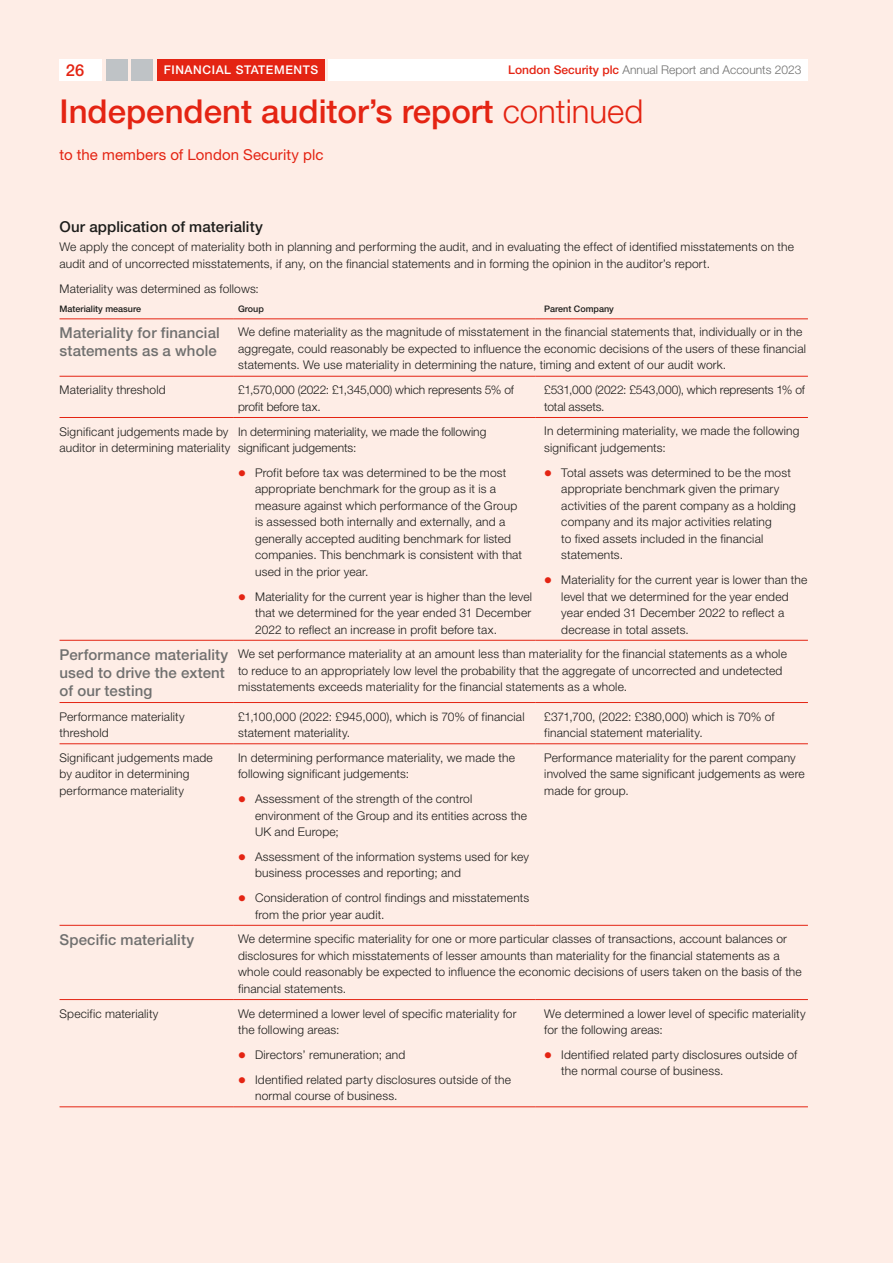
<style>
.page{position:relative;width:893px;height:1263px;background:#feede6}
.page>*{position:absolute;margin:0;border:0;box-sizing:border-box;transform-origin:0 0}
.t1{font:500 33px "Helvetica Neue LT Pro";color:#e42413}
.t2{font:500 16.5px "Helvetica Neue LT Pro";color:#e42413}
.t3{font:500 15px/18px "Helvetica Neue LT Pro";letter-spacing:.01em;color:#70706f}
.t4{font:15px "Helvetica Neue LT Pro";letter-spacing:.005em;color:#e42413}
.t5{font:500 15px "Helvetica Neue LT Pro";letter-spacing:.01em;color:#1d1d1b}
.t6{font:300 12px/16.5px "Helvetica Neue LT Pro";letter-spacing:.015em;color:#1d1d1b}
.t7{font:300 12px/16.5px "Helvetica Neue LT Pro";letter-spacing:-.005em;color:#1d1d1b}
.t8{font:300 12px "Helvetica Neue LT Pro";color:#70706f}
.t9{font:500 12px "Helvetica Neue LT Pro";letter-spacing:.05em;color:#fff}
.t10{font:500 9px "Helvetica Neue LT Pro";color:#1d1d1b}
.s1{font-weight:500;color:#e42413}
.s2{font-weight:300}
.s3{color:#e42413}
</style>
<div class="page">
<div style="left:157px;top:60px;width:168px;height:21px;background:#e42413"></div>
<div style="left:106px;top:60px;width:22px;height:21px;background:#bfc3c6"></div>
<div style="left:132px;top:60px;width:21px;height:21px;background:#bfc3c6"></div>
<div style="left:329px;top:60px;width:479px;height:21px;background:#fff"></div>
<div style="left:60px;top:60px;width:42px;height:21px;background:#fff"></div>
<hr style="left:60px;top:376px;width:174px;height:1px;background:#e42413">
<hr style="left:60px;top:417px;width:174px;height:1px;background:#e42413">
<hr style="left:234px;top:417px;width:302px;height:1px;background:#e42413">
<hr style="left:536px;top:417px;width:272px;height:1px;background:#e42413">
<hr style="left:60px;top:640px;width:174px;height:1px;background:#e42413">
<hr style="left:60px;top:925px;width:174px;height:1px;background:#e42413">
<hr style="left:60px;top:999px;width:174px;height:1px;background:#e42413">
<hr style="left:60px;top:1106px;width:174px;height:1px;background:#e42413">
<hr style="left:60px;top:318px;width:174px;height:1px;background:#e42413">
<hr style="left:234px;top:318px;width:302px;height:1px;background:#e42413">
<hr style="left:536px;top:318px;width:272px;height:1px;background:#e42413">
<hr style="left:234px;top:376px;width:302px;height:1px;background:#e42413">
<hr style="left:536px;top:376px;width:272px;height:1px;background:#e42413">
<hr style="left:234px;top:640px;width:302px;height:1px;background:#e42413">
<hr style="left:536px;top:640px;width:272px;height:1px;background:#e42413">
<hr style="left:234px;top:1106px;width:302px;height:1px;background:#e42413">
<hr style="left:536px;top:1106px;width:272px;height:1px;background:#e42413">
<hr style="left:234px;top:925px;width:302px;height:1px;background:#e42413">
<hr style="left:536px;top:925px;width:272px;height:1px;background:#e42413">
<hr style="left:234px;top:999px;width:302px;height:1px;background:#e42413">
<hr style="left:536px;top:999px;width:272px;height:1px;background:#e42413">
<hr style="left:60px;top:702px;width:174px;height:1px;background:#e42413">
<hr style="left:234px;top:702px;width:302px;height:1px;background:#e42413">
<hr style="left:536px;top:702px;width:272px;height:1px;background:#e42413">
<hr style="left:60px;top:743px;width:174px;height:1px;background:#e42413">
<hr style="left:234px;top:743px;width:302px;height:1px;background:#e42413">
<hr style="left:536px;top:743px;width:272px;height:1px;background:#e42413">
<h2 class="t2" style="left:66px;top:60px;width:20px">26</h2>
<p class="t9" style="left:164px;top:63px;width:156px">FINANCIAL STATEMENTS</p>
<p class="t8" style="left:508px;top:63px;width:295px"><span class="s1">London Security plc</span> Annual Report and Accounts 2023</p>
<h1 class="t1" style="left:60px;top:92px;width:585px">Independent auditor’s report <span class="s2">continued</span></h1>
<p class="t4" style="left:60px;top:145px;width:266px">to the members of London Security plc</p>
<p class="t5" style="left:60px;top:217px;width:205px">Our application of materiality</p>
<p class="t6" style="left:60px;top:239px;width:736px">We apply the concept of materiality both in planning and performing the audit, and in evaluating the effect of identified misstatements on the audit and of uncorrected misstatements, if any, on the financial statements and in forming the opinion in the auditor’s report.</p>
<p class="t6" style="left:60px;top:280px;width:201px">Materiality was determined as follows:</p>
<p class="t10" style="left:60px;top:303px;width:83px">Materiality measure</p>
<p class="t10" style="left:238px;top:303px;width:27px">Group</p>
<p class="t10" style="left:544px;top:303px;width:71px">Parent Company</p>
<p class="t3" style="left:60px;top:323px;width:162px">Materiality for financial statements as a whole</p>
<p class="t6" style="left:238px;top:324px;width:569px">We define materiality as the magnitude of misstatement in the financial statements that, individually or in the aggregate, could reasonably be expected to influence the economic decisions of the users of these financial statements. We use materiality in determining the nature, timing and extent of our audit work.</p>
<p class="t6" style="left:60px;top:381px;width:108px">Materiality threshold</p>
<p class="t7" style="left:238px;top:381px;width:277px">£1,570,000 (2022: £1,345,000) which represents 5% of profit before tax.</p>
<p class="t7" style="left:544px;top:381px;width:262px">£531,000 (2022: £543,000), which represents 1% of total assets.</p>
<p class="t6" style="left:60px;top:423px;width:172px">Significant judgements made by auditor in determining materiality</p>
<p class="t6" style="left:238px;top:423px;width:250px">In determining materiality, we made the following significant judgements:</p>
<p class="t6" style="left:255px;top:464px;width:268px;text-indent:-17px"><span class="s3">●</span> Profit before tax was determined to be the most appropriate benchmark for the group as it is a measure against which performance of the Group is assessed both internally and externally, and a generally accepted auditing benchmark for listed companies. This benchmark is consistent with that used in the prior year.</p>
<p class="t6" style="left:255px;top:588px;width:278px;text-align:justify;text-indent:-17px"><span class="s3">●</span> Materiality for the current year is higher than the level that we determined for the year ended 31 December 2022 to reflect an increase in profit before tax.</p>
<p class="t6" style="left:544px;top:423px;width:257px">In determining materiality, we made the following significant judgements:</p>
<p class="t6" style="left:561px;top:464px;width:236px;text-indent:-17px"><span class="s3">●</span> Total assets was determined to be the most appropriate benchmark given the primary activities of the parent company as a holding company and its major activities relating<br>to fixed assets included in the financial statements.</p>
<p class="t6" style="left:561px;top:571px;width:248px;text-indent:-17px"><span class="s3">●</span> Materiality for the current year is lower than the level that we determined for the year ended year ended 31 December 2022 to reflect a decrease in total assets.</p>
<p class="t3" style="left:60px;top:645px;width:170px">Performance materiality used to drive the extent of our testing</p>
<p class="t6" style="left:238px;top:645px;width:550px">We set performance materiality at an amount less than materiality for the financial statements as a whole to reduce to an appropriately low level the probability that the aggregate of uncorrected and undetected misstatements exceeds materiality for the financial statements as a whole.</p>
<p class="t6" style="left:60px;top:708px;width:127px">Performance materiality threshold</p>
<p class="t6" style="left:238px;top:708px;width:288px">£1,100,000 (2022: £945,000), which is 70% of financial statement materiality.</p>
<p class="t6" style="left:544px;top:708px;width:232px">£371,700, (2022: £380,000) which is 70% of financial statement materiality.</p>
<p class="t6" style="left:60px;top:749px;width:155px">Significant judgements made by auditor in determining performance materiality</p>
<p class="t6" style="left:238px;top:749px;width:278px">In determining performance materiality, we made the following significant judgements:</p>
<p class="t6" style="left:255px;top:790px;width:274px;text-indent:-17px"><span class="s3">●</span> Assessment of the strength of the control environment of the Group and its entities across the<br>UK and Europe;</p>
<p class="t6" style="left:255px;top:848px;width:275px;text-indent:-17px"><span class="s3">●</span> Assessment of the information systems used for key business processes and reporting; and</p>
<p class="t6" style="left:255px;top:889px;width:276px;text-indent:-17px"><span class="s3">●</span> Consideration of control findings and misstatements from the prior year audit.</p>
<p class="t6" style="left:544px;top:749px;width:262px">Performance materiality for the parent company involved the same significant judgements as were made for group.</p>
<p class="t3" style="left:60px;top:930px;width:136px">Specific materiality</p>
<p class="t6" style="left:238px;top:930px;width:565px">We determine specific materiality for one or more particular classes of transactions, account balances or disclosures for which misstatements of lesser amounts than materiality for the financial statements as a whole could reasonably be expected to influence the economic decisions of users taken on the basis of the financial statements.</p>
<p class="t6" style="left:60px;top:1005px;width:100px">Specific materiality</p>
<p class="t6" style="left:238px;top:1005px;width:280px">We determined a lower level of specific materiality for the following areas:</p>
<p class="t6" style="left:238px;top:1046px;width:169px"><span class="s3">●</span> Directors’ remuneration; and</p>
<p class="t6" style="left:255px;top:1071px;width:257px;text-indent:-17px"><span class="s3">●</span> Identified related party disclosures outside of the normal course of business.</p>
<p class="t6" style="left:544px;top:1005px;width:263px">We determined a lower level of specific materiality for the following areas:</p>
<p class="t6" style="left:561px;top:1046px;width:237px;text-indent:-17px"><span class="s3">●</span> Identified related party disclosures outside of the normal course of business.</p>
</div>
